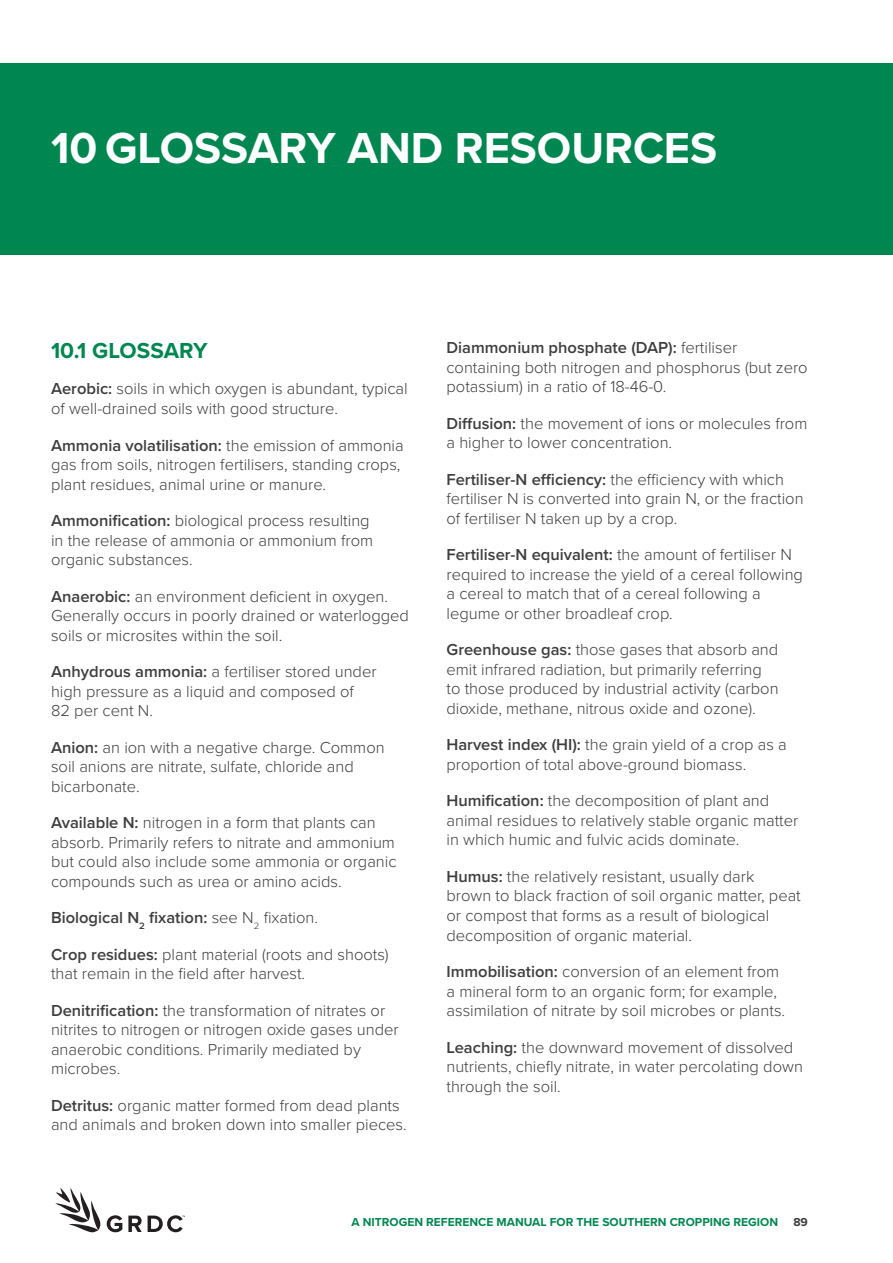
<style>
.page{position:relative;width:893px;height:1263px;background:#fff}
.page>*{position:absolute;margin:0;border:0;box-sizing:border-box;transform-origin:0 0}
.Heading{font:700 45px "Proxima Nova";color:#fff}
.Heading_2{font:700 22.5px "Proxima Nova";color:#008751}
.Heading_2-2{font:300 16.5px/19.5px "Proxima Nova";color:#3e3e3f}
.Heading_2-3{font:600 16.5px "Proxima Nova";color:#3e3e3f}
.t1{font:700 12px "Proxima Nova";color:#008751}
.t2{font:700 12px "Proxima Nova";color:#3e3e3f}
.s1{font-weight:600}
.s2{font-weight:300}
</style>
<div class="page">
<svg style="left:55px;top:1188px;width:46px;height:44px"></svg>
<svg style="left:107px;top:1215px;width:15px;height:17px"></svg>
<svg style="left:128px;top:1215px;width:14px;height:17px"></svg>
<svg style="left:148px;top:1215px;width:37px;height:17px"></svg>
<div style="left:0;top:64px;width:893px;height:191px;background:#008751"></div>
<p class="Heading" style="left:51px;top:115px;width:668px">10 GLOSSARY AND RESOURCES</p>
<p class="Heading_2" style="left:51px;top:334px;width:158px">10.1 GLOSSARY</p>
<p class="Heading_2-2" style="left:51px;top:378px;width:358px"><span class="s1">Aerobic:</span> soils in which oxygen is abundant, typical of well-drained soils with good structure.</p>
<p class="Heading_2-2" style="left:51px;top:434px;width:354px"><span class="s1">Ammonia volatilisation:</span> the emission of ammonia gas from soils, nitrogen fertilisers, standing crops, plant residues, animal urine or manure.</p>
<p class="Heading_2-2" style="left:51px;top:510px;width:324px"><span class="s1">Ammonification:</span> biological process resulting in the release of ammonia or ammonium from organic substances.</p>
<p class="Heading_2-2" style="left:51px;top:586px;width:359px"><span class="s1">Anaerobic:</span> an environment deficient in oxygen.<br>Generally occurs in poorly drained or waterlogged soils or microsites within the soil.</p>
<p class="Heading_2-2" style="left:51px;top:661px;width:327px"><span class="s1">Anhydrous ammonia:</span> a fertiliser stored under high pressure as a liquid and composed of<br>82 per cent N.</p>
<p class="Heading_2-2" style="left:51px;top:737px;width:335px"><span class="s1">Anion:</span> an ion with a negative charge. Common soil anions are nitrate, sulfate, chloride and bicarbonate.</p>
<p class="Heading_2-2" style="left:51px;top:812px;width:347px"><span class="s1">Available N:</span> nitrogen in a form that plants can absorb. Primarily refers to nitrate and ammonium but could also include some ammonia or organic compounds such as urea or amino acids.</p>
<p class="Heading_2-3" style="left:51px;top:905px;width:269px">Biological N<sub>2</sub> fixation: <span class="s2">see N</span><sub>2</sub> <span class="s2">fixation.</span></p>
<p class="Heading_2-2" style="left:51px;top:944px;width:339px"><span class="s1">Crop residues:</span> plant material (roots and shoots) that remain in the field after harvest.</p>
<p class="Heading_2-2" style="left:51px;top:1000px;width:349px"><span class="s1">Denitrification:</span> the transformation of nitrates or nitrites to nitrogen or nitrogen oxide gases under anaerobic conditions. Primarily mediated by microbes.</p>
<p class="Heading_2-2" style="left:51px;top:1095px;width:357px"><span class="s1">Detritus:</span> organic matter formed from dead plants and animals and broken down into smaller pieces.</p>
<p class="Heading_2-2" style="left:446px;top:337px;width:363px"><span class="s1">Diammonium phosphate (DAP):</span> fertiliser containing both nitrogen and phosphorus (but zero potassium) in a ratio of 18-46-0.</p>
<p class="Heading_2-2" style="left:446px;top:413px;width:362px"><span class="s1">Diffusion:</span> the movement of ions or molecules from a higher to lower concentration.</p>
<p class="Heading_2-2" style="left:446px;top:469px;width:359px"><span class="s1">Fertiliser-N efficiency:</span> the efficiency with which fertiliser N is converted into grain N, or the fraction of fertiliser N taken up by a crop.</p>
<p class="Heading_2-2" style="left:446px;top:544px;width:358px"><span class="s1">Fertiliser-N equivalent:</span> the amount of fertiliser N required to increase the yield of a cereal following a cereal to match that of a cereal following a legume or other broadleaf crop.</p>
<p class="Heading_2-2" style="left:446px;top:639px;width:334px"><span class="s1">Greenhouse gas:</span> those gases that absorb and emit infrared radiation, but primarily referring to those produced by industrial activity (carbon dioxide, methane, nitrous oxide and ozone).</p>
<p class="Heading_2-2" style="left:446px;top:734px;width:342px"><span class="s1">Harvest index (HI):</span> the grain yield of a crop as a proportion of total above-ground biomass.</p>
<p class="Heading_2-2" style="left:446px;top:790px;width:353px"><span class="s1">Humification:</span> the decomposition of plant and animal residues to relatively stable organic matter in which humic and fulvic acids dominate.</p>
<p class="Heading_2-2" style="left:446px;top:866px;width:356px"><span class="s1">Humus:</span> the relatively resistant, usually dark brown to black fraction of soil organic matter, peat or compost that forms as a result of biological decomposition of organic material.</p>
<p class="Heading_2-2" style="left:446px;top:961px;width:340px"><span class="s1">Immobilisation:</span> conversion of an element from a mineral form to an organic form; for example, assimilation of nitrate by soil microbes or plants.</p>
<p class="Heading_2-2" style="left:446px;top:1036px;width:358px"><span class="s1">Leaching:</span> the downward movement of dissolved nutrients, chiefly nitrate, in water percolating down through the soil.</p>
<p class="t1" style="left:352px;top:1213px;width:428px">A NITROGEN REFERENCE MANUAL FOR THE SOUTHERN CROPPING REGION</p>
<p class="t2" style="left:793px;top:1213px;width:16px">89</p>
</div>
